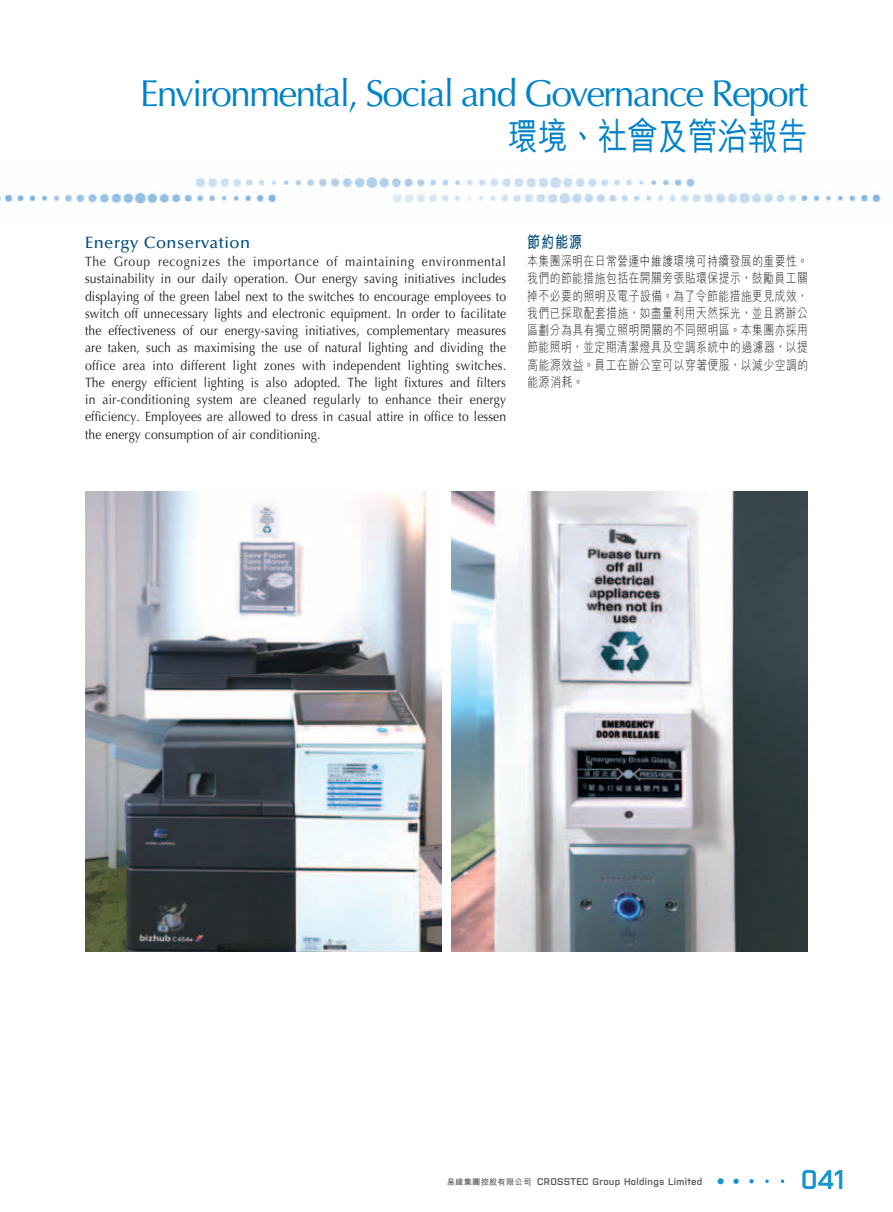
<style>
.page{position:relative;width:893px;height:1212px;background:#fff}
.page>*{position:absolute;margin:0;border:0;box-sizing:border-box;transform-origin:0 0}
.t1{font:37.5px "Optima LT Std";letter-spacing:-.05em;color:#0082c8}
.t2{font:500 37.5px "M Hei HK";color:#0082c8;scale:.8 1}
.t3{font:600 27px "Purista";color:#1592d1}
.t4{font:500 16.5px "Optima LT Std";letter-spacing:.025em;color:#004c79}
.t5{font:700 16.5px "M Hei HK";color:#004c79;scale:.8 1}
.t6{font:13.5px/17.2px "Optima LT Std";letter-spacing:.01em;color:#231f20;text-align:justify;scale:.9 1}
.t7{font:300 13.5px/17.2px "M Hei HK";letter-spacing:.05em;color:#231f20;text-align:justify;scale:.8 1}
.t8{font:600 9.75px "Purista";letter-spacing:.03em;color:#57585a}
.s1{font-family:"M Hei HK";font-weight:700;font-size:8.25px}
</style>
<div class="page">
<img style="left:0;top:174px;width:881px;height:31px">
<svg style="left:718px;top:1178px;width:6px;height:6px"></svg>
<svg style="left:733px;top:1178px;width:6px;height:6px"></svg>
<svg style="left:749px;top:1179px;width:5px;height:4px"></svg>
<svg style="left:765px;top:1179px;width:4px;height:4px"></svg>
<svg style="left:781px;top:1179px;width:3px;height:4px"></svg>
<img style="left:85px;top:491px;width:357px;height:460px">
<img style="left:451px;top:491px;width:357px;height:460px">
<h1 class="t1" style="left:140px;top:71px;width:670px">Environmental, Social and Governance Report</h1>
<h1 class="t2" style="left:508px;top:109px;width:376px">環境、社會及管治報告</h1>
<p class="t4" style="left:85px;top:233px;width:167px">Energy Conservation</p>
<p class="t6" style="left:85px;top:253px;width:469px">The Group recognizes the importance of maintaining environmental sustainability in our daily operation. Our energy saving initiatives includes displaying of the green label next to the switches to encourage employees to switch off unnecessary lights and electronic equipment. In order to facilitate the effectiveness of our energy-saving initiatives, complementary measures are taken, such as maximising the use of natural lighting and dividing the office area into different light zones with independent lighting switches.<br>The energy efficient lighting is also adopted. The light fixtures and filters in air-conditioning system are cleaned regularly to enhance their energy efficiency. Employees are allowed to dress in casual attire in office to lessen the energy consumption of air conditioning.</p>
<p class="t5" style="left:527px;top:230px;width:70px">節約能源</p>
<p class="t7" style="left:527px;top:252px;width:353px">本集團深明在日常營運中維護環境可持續發展的重要性。我們的節能措施包括在開關旁張貼環保提示，鼓勵員工關掉不必要的照明及電子設備。為了令節能措施更見成效，我們已採取配套措施，如盡量利用天然採光，並且將辦公區劃分為具有獨立照明開關的不同照明區。本集團亦採用節能照明，並定期清潔燈具及空調系統中的過濾器，以提高能源效益。員工在辦公室可以穿著便服，以減少空調的能源消耗。</p>
<p class="t8" style="left:447px;top:1174px;width:257px"><span class="s1">易緯集團控股有限公司</span> CROSSTEC Group Holdings Limited</p>
<h2 class="t3" style="left:801px;top:1159px;width:45px">041</h2>
</div>
